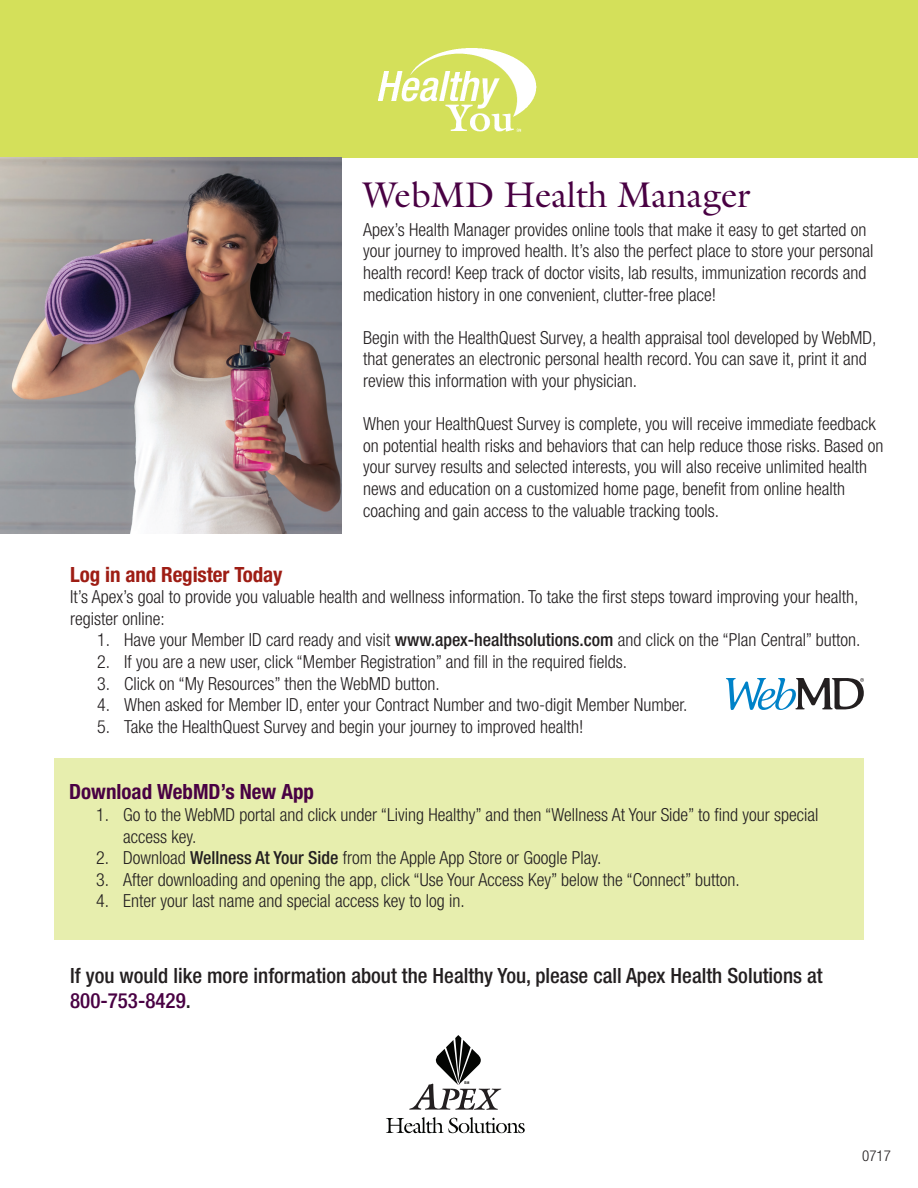
<style>
.page{position:relative;width:918px;height:1188px;background:#fff}
.page>*{position:absolute;margin:0;border:0;box-sizing:border-box;transform-origin:0 0}
.t1{font:36px "Galliard Std";letter-spacing:-.01em;color:#490143}
.t2{font:500 condensed 21px/25.2px "Helvetica Neue";color:#231f20}
.t3{font:700 condensed 21px "Helvetica Neue";letter-spacing:-.005em;color:#9e1d14}
.t4{font:700 condensed 21px "Helvetica Neue";color:#490143}
.t5{font:300 condensed 18px/21.6px "Helvetica Neue";color:#231f20}
.t6{font:300 condensed 15px "Helvetica Neue";color:#231f20}
.s1{font-weight:500}
.s2{color:#490143}
</style>
<div class="page">
<div style="left:54px;top:758px;width:810px;height:182px;background:#e7eeae"></div>
<div style="left:0;top:0;width:918px;height:158px;background:#d4e05a"></div>
<img style="left:378px;top:49px;width:159px;height:83px">
<img style="left:0;top:158px;width:341px;height:376px">
<svg style="left:726px;top:678px;width:138px;height:32px"></svg>
<svg style="left:409px;top:1035px;width:92px;height:75px"></svg>
<svg style="left:386px;top:1117px;width:139px;height:16px"></svg>
<h1 class="t1" style="left:363px;top:172px;width:389px">WebMD Health Manager</h1>
<p class="t5" style="left:363px;top:218px;width:512px">Apex’s Health Manager provides online tools that make it easy to get started on your journey to improved health. It’s also the perfect place to store your personal health record! Keep track of doctor visits, lab results, immunization records and medication history in one convenient, clutter-free place!</p>
<p class="t5" style="left:363px;top:326px;width:515px">Begin with the HealthQuest Survey, a health appraisal tool developed by WebMD, that generates an electronic personal health record. You can save it, print it and review this information with your physician.</p>
<p class="t5" style="left:363px;top:413px;width:522px">When your HealthQuest Survey is complete, you will receive immediate feedback on potential health risks and behaviors that can help reduce those risks. Based on your survey results and selected interests, you will also receive unlimited health news and education on a customized home page, benefit from online health coaching and gain access to the valuable tracking tools.</p>
<p class="t3" style="left:70px;top:561px;width:214px">Log in and Register Today</p>
<p class="t5" style="left:70px;top:586px;width:790px">It’s Apex’s goal to provide you valuable health and wellness information. To take the first steps toward improving your health, register online:</p>
<p class="t5" style="left:97px;top:629px;width:765px">1. Have your Member ID card ready and visit <span class="s1">www.apex-healthsolutions.com</span> and click on the “Plan Central” button.</p>
<p class="t5" style="left:97px;top:651px;width:532px">2. If you are a new user, click “Member Registration” and fill in the required fields.</p>
<p class="t5" style="left:97px;top:672px;width:344px">3. Click on “My Resources” then the WebMD button.</p>
<p class="t5" style="left:97px;top:694px;width:592px">4. When asked for Member ID, enter your Contract Number and two-digit Member Number.</p>
<p class="t5" style="left:97px;top:715px;width:488px">5. Take the HealthQuest Survey and begin your journey to improved health!</p>
<p class="t4" style="left:69px;top:779px;width:246px">Download WebMD’s New App</p>
<p class="t5" style="left:123px;top:804px;width:697px;text-indent:-27px">1. Go to the WebMD portal and click under “Living Healthy” and then “Wellness At Your Side” to find your special access key.</p>
<p class="t5" style="left:96px;top:847px;width:507px">2. Download <span class="s1">Wellness At Your Side</span> from the Apple App Store or Google Play.</p>
<p class="t5" style="left:96px;top:869px;width:645px">3. After downloading and opening the app, click “Use Your Access Key” below the “Connect” button.</p>
<p class="t5" style="left:96px;top:890px;width:370px">4. Enter your last name and special access key to log in.</p>
<p class="t2" style="left:70px;top:962px;width:754px">If you would like more information about the Healthy You, please call Apex Health Solutions at<br><span class="s2">800-753-8429</span>.</p>
<p class="t6" style="left:862px;top:1147px;width:30px">0717</p>
</div>
